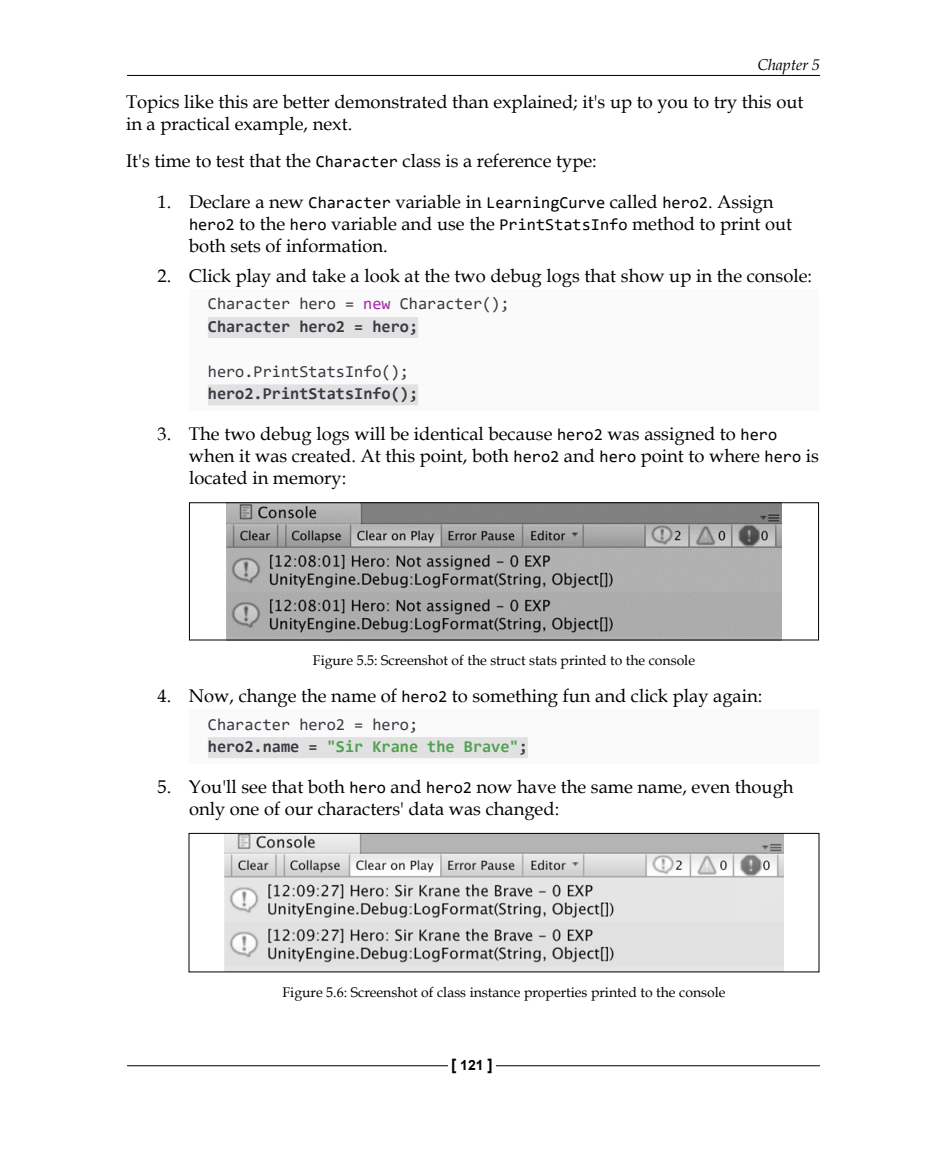
<style>
.page{position:relative;width:945px;height:1166px;background:#fff}
.page>*{position:absolute;margin:0;border:0;box-sizing:border-box;transform-origin:0 0}
.t1{font:18.38px/22.1px "Book Antiqua";color:#000}
.t2{font:16.62px/22.4px "Consolas";color:#383a42}
.t3{font:700 16.62px "Consolas";color:#383a42}
.t4{font:italic 15.75px "Book Antiqua";color:#000}
.t5{font:14px "Book Antiqua";color:#000}
.t6{font:700 14px "Arial";color:#000}
.s1{font-family:"Consolas";font-size:16.62px}
.s2{color:#a626a4}
.s3{font-weight:700}
.s4{font-weight:700;color:#50a14f}
.s5{font-size:15.75px}
</style>
<div class="page">
<hr style="left:127px;top:75px;width:693px;height:1px;background:#000">
<hr style="left:127px;top:1065px;width:693px;height:1px;background:#000">
<div style="left:448px;top:1058px;width:47px;height:16px;background:#fff"></div>
<div style="left:189px;top:289px;width:630px;height:122px;background:#fafafa"></div>
<div style="left:208px;top:317px;width:210px;height:21px;background:#e1e1e1"></div>
<div style="left:208px;top:384px;width:210px;height:21px;background:#e1e1e1"></div>
<div style="left:189px;top:709px;width:630px;height:55px;background:#fafafa"></div>
<div style="left:208px;top:737px;width:320px;height:21px;background:#e1e1e1"></div>
<img style="left:227px;top:504px;width:554px;height:134px">
<div style="left:189px;top:502px;width:630px;height:138px;border:1px solid #000"></div>
<img style="left:224px;top:835px;width:560px;height:135px">
<div style="left:189px;top:833px;width:630px;height:139px;border:1px solid #000"></div>
<p class="t4" style="left:758px;top:54px;width:64px">Chapter 5</p>
<p class="t1" style="left:126px;top:90px;width:679px">Topics like this are better demonstrated than explained; it's up to you to try this out in a practical example, next.</p>
<p class="t1" style="left:126px;top:149px;width:472px">It's time to test that the <span class="s1">Character</span> class is a reference type:</p>
<p class="t1" style="left:189px;top:190px;width:605px;text-indent:-31px">1. Declare a new <span class="s1">Character</span> variable in <span class="s1">LearningCurve</span> called <span class="s1">hero2</span>. Assign <span class="s1">hero2</span> to the <span class="s1">hero</span> variable and use the <span class="s1">PrintStatsInfo</span> method to print out both sets of information.</p>
<p class="t1" style="left:157px;top:264px;width:656px">2. Click play and take a look at the two debug logs that show up in the console:</p>
<p class="t2" style="left:208px;top:292px;width:303px">Character hero = <span class="s2">new</span> Character();<br><span class="s3">Character hero2 = hero;</span></p>
<p class="t2" style="left:208px;top:360px;width:203px">hero.PrintStatsInfo();</p>
<p class="t3" style="left:208px;top:383px;width:212px">hero2.PrintStatsInfo();</p>
<p class="t1" style="left:189px;top:422px;width:631px;text-indent:-31px">3. The two debug logs will be identical because <span class="s1">hero2</span> was assigned to <span class="s1">hero </span>when it was created. At this point, both <span class="s1">hero2</span> and <span class="s1">hero</span> point to where <span class="s1">hero</span> is located in memory:</p>
<p class="t5" style="left:313px;top:650px;width:384px">Figure 5.5: Screenshot of the struct stats printed to the console</p>
<p class="t1" style="left:158px;top:684px;width:606px">4. Now, change the name of <span class="s1">hero2</span> to something fun and click play again:</p>
<p class="t2" style="left:208px;top:712px;width:321px">Character hero2 = hero;<br><span class="s3">hero2.name =</span> <span class="s4">"Sir Krane the Brave"</span><span class="s3">;</span></p>
<p class="t1" style="left:189px;top:775px;width:606px;text-indent:-32px">5. You'll see that both <span class="s1">hero</span> and <span class="s1">hero2</span> now have the same name, even though only one of our characters' data was changed:</p>
<p class="t5" style="left:282px;top:982px;width:445px">Figure 5.6: Screenshot of class instance properties printed to the console</p>
<p class="t6" style="left:451px;top:1055px;width:43px"><span class="s5">[</span> 121 <span class="s5">]</span></p>
</div>
